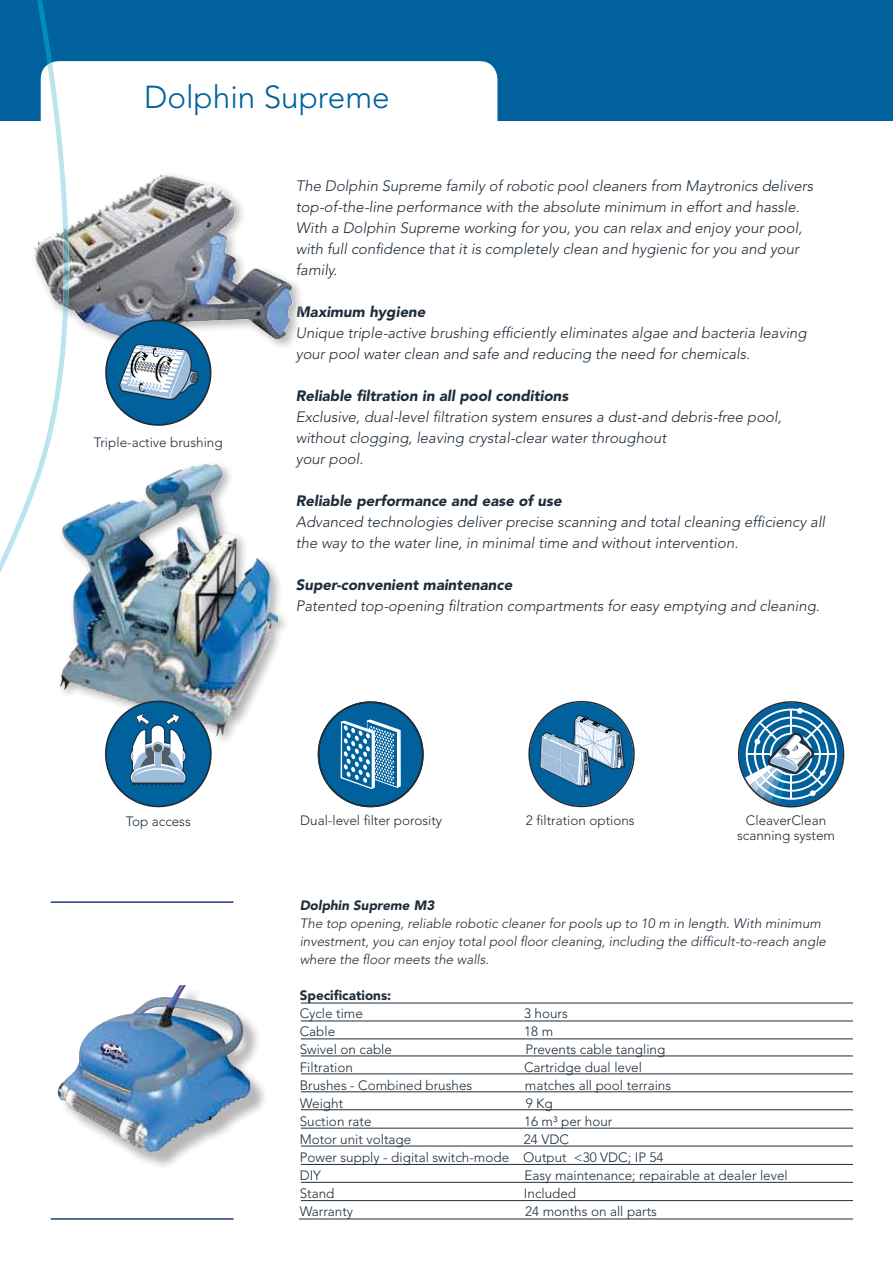
<style>
.page{position:relative;width:893px;height:1263px;background:#fff}
.page>*{position:absolute;margin:0;border:0;box-sizing:border-box;transform-origin:0 0}
.t1{font:300 31.5px "Avenir LT";color:#00619c}
.t2{font:italic 300 15px/21px "Avenir LT";color:#1f2d3a}
.t3{font:italic 900 15px "Avenir LT";color:#1f2d3a}
.t4{font:300 13.5px/18px "Avenir LT";color:#1f2d3a;text-align:center}
.t5{font:italic 300 13.5px/18px "Avenir LT";color:#1f2d3a}
.t6{font:italic 900 13.5px "Avenir LT";color:#1f2d3a}
.t7{font:900 13.5px "Avenir";color:#1f2d3a}
.s1{font-weight:900;color:#182632}
.s2{font-weight:900}
.s3{color:#1d2b38}
</style>
<div class="page">
<div style="left:0;top:0;width:893px;height:121px;background:#00619c"></div>
<img style="left:60px;top:573px;width:218px;height:164px">
<svg style="left:99px;top:694px;width:119px;height:114px"></svg>
<svg style="left:317px;top:701px;width:107px;height:107px"></svg>
<svg style="left:528px;top:700px;width:107px;height:108px"></svg>
<svg style="left:0;top:0;width:497px;height:573px"></svg>
<img style="left:60px;top:170px;width:8px;height:182px">
<img style="left:63px;top:228px;width:6px;height:81px">
<hr style="left:301px;top:1074px;width:552px;height:1px;background:#1f2d3a">
<hr style="left:301px;top:1092px;width:552px;height:1px;background:#1f2d3a">
<hr style="left:301px;top:1110px;width:552px;height:1px;background:#1f2d3a">
<hr style="left:301px;top:1146px;width:552px;height:1px;background:#1f2d3a">
<hr style="left:301px;top:1182px;width:552px;height:1px;background:#1f2d3a">
<hr style="left:301px;top:1200px;width:552px;height:1px;background:#1f2d3a">
<hr style="left:301px;top:1128px;width:552px;height:1px;background:#1f2d3a">
<hr style="left:301px;top:1164px;width:552px;height:1px;background:#1f2d3a">
<hr style="left:299px;top:1219px;width:554px;height:1px;background:#1f2d3a">
<hr style="left:301px;top:1056px;width:552px;height:1px;background:#1f2d3a">
<hr style="left:301px;top:1003px;width:552px;height:1px;background:#1f2d3a">
<hr style="left:301px;top:1021px;width:552px;height:1px;background:#1f2d3a">
<hr style="left:301px;top:1039px;width:552px;height:1px;background:#1f2d3a">
<hr style="left:51px;top:1218px;width:183px;height:2px;background:#243d82">
<hr style="left:51px;top:901px;width:183px;height:2px;background:#243d82">
<img style="left:130px;top:1022px;width:135px;height:145px">
<img style="left:57px;top:985px;width:193px;height:167px">
<svg style="left:738px;top:701px;width:107px;height:107px"></svg>
<h1 class="t1" style="left:144px;top:84px;width:247px">Dolphin Supreme</h1>
<p class="t4" style="left:94px;top:434px;width:130px">Triple-active brushing</p>
<p class="t2" style="left:296px;top:177px;width:519px">The Dolphin Supreme family of robotic pool cleaners from Maytronics delivers top-of-the-line performance with the absolute minimum in effort and hassle.<br>With a Dolphin Supreme working for you, you can relax and enjoy your pool, with full confidence that it is completely clean and hygienic for you and your family.</p>
<p class="t2" style="left:296px;top:303px;width:512px"><span class="s1">M</span><span class="s2">aximum hygiene<br></span><span class="s3">U</span>nique triple-active brushing efficiently eliminates algae and bacteria leaving your pool water clean and safe and reducing the need for chemicals.</p>
<p class="t3" style="left:296px;top:390px;width:274px">Reliable filtration in all pool conditions</p>
<p class="t2" style="left:296px;top:408px;width:487px">Exclusive, dual-level filtration system ensures a dust-and debris-free pool, without clogging, leaving crystal-clear water throughout<br>your pool.</p>
<p class="t3" style="left:296px;top:495px;width:267px">Reliable performance and ease of use</p>
<p class="t2" style="left:296px;top:513px;width:531px">Advanced technologies deliver precise scanning and total cleaning efficiency all the way to the water line, in minimal time and without intervention.</p>
<p class="t3" style="left:296px;top:579px;width:218px">Super-convenient maintenance</p>
<p class="t2" style="left:296px;top:597px;width:525px">Patented top-opening filtration compartments for easy emptying and cleaning.</p>
<p class="t4" style="left:126px;top:813px;width:67px">Top access</p>
<p class="t4" style="left:300px;top:813px;width:143px">Dual-level filter porosity</p>
<p class="t4" style="left:526px;top:813px;width:110px">2 filtration options</p>
<p class="t4" style="left:737px;top:814px;width:99px;line-height:15px">CleaverClean scanning system</p>
<p class="t6" style="left:300px;top:900px;width:136px">Dolphin Supreme M3</p>
<p class="t5" style="left:300px;top:915px;width:528px">The top opening, reliable robotic cleaner for pools up to 10 m in length. With minimum investment, you can enjoy total pool floor cleaning, including the difficult-to-reach angle where the floor meets the walls.</p>
<p class="t7" style="left:300px;top:990px;width:93px">Specifications:</p>
<p class="t4" style="left:300px;top:1005px;width:65px">Cycle time</p>
<p class="t4" style="left:524px;top:1005px;width:45px">3 hours</p>
<p class="t4" style="left:300px;top:1023px;width:37px">Cable</p>
<p class="t4" style="left:524px;top:1023px;width:31px">18 m</p>
<p class="t4" style="left:300px;top:1041px;width:94px">Swivel on cable</p>
<p class="t4" style="left:525px;top:1041px;width:141px">Prevents cable tangling</p>
<p class="t4" style="left:300px;top:1059px;width:55px">Filtration</p>
<p class="t4" style="left:524px;top:1059px;width:119px">Cartridge dual level</p>
<p class="t4" style="left:300px;top:1077px;width:174px">Brushes - Combined brushes</p>
<p class="t4" style="left:525px;top:1077px;width:148px">matches all pool terrains</p>
<p class="t4" style="left:300px;top:1095px;width:45px">Weight</p>
<p class="t4" style="left:526px;top:1095px;width:29px">9 Kg</p>
<p class="t4" style="left:300px;top:1113px;width:73px">Suction rate</p>
<p class="t4" style="left:524px;top:1113px;width:90px">16 m³ per hour</p>
<p class="t4" style="left:300px;top:1131px;width:113px">Motor unit voltage</p>
<p class="t4" style="left:300px;top:1131px;width:365px;text-align:left;text-indent:224px">24 VDC<br>Power supply - digital switch-mode Output &lt;30 VDC; IP 54<br>DIY</p>
<p class="t4" style="left:524px;top:1167px;width:265px">Easy maintenance; repairable at dealer level</p>
<p class="t4" style="left:300px;top:1185px;width:36px">Stand</p>
<p class="t4" style="left:524px;top:1185px;width:54px">Included</p>
<p class="t4" style="left:300px;top:1203px;width:55px">Warranty</p>
<p class="t4" style="left:525px;top:1203px;width:133px">24 months on all parts</p>
</div>
